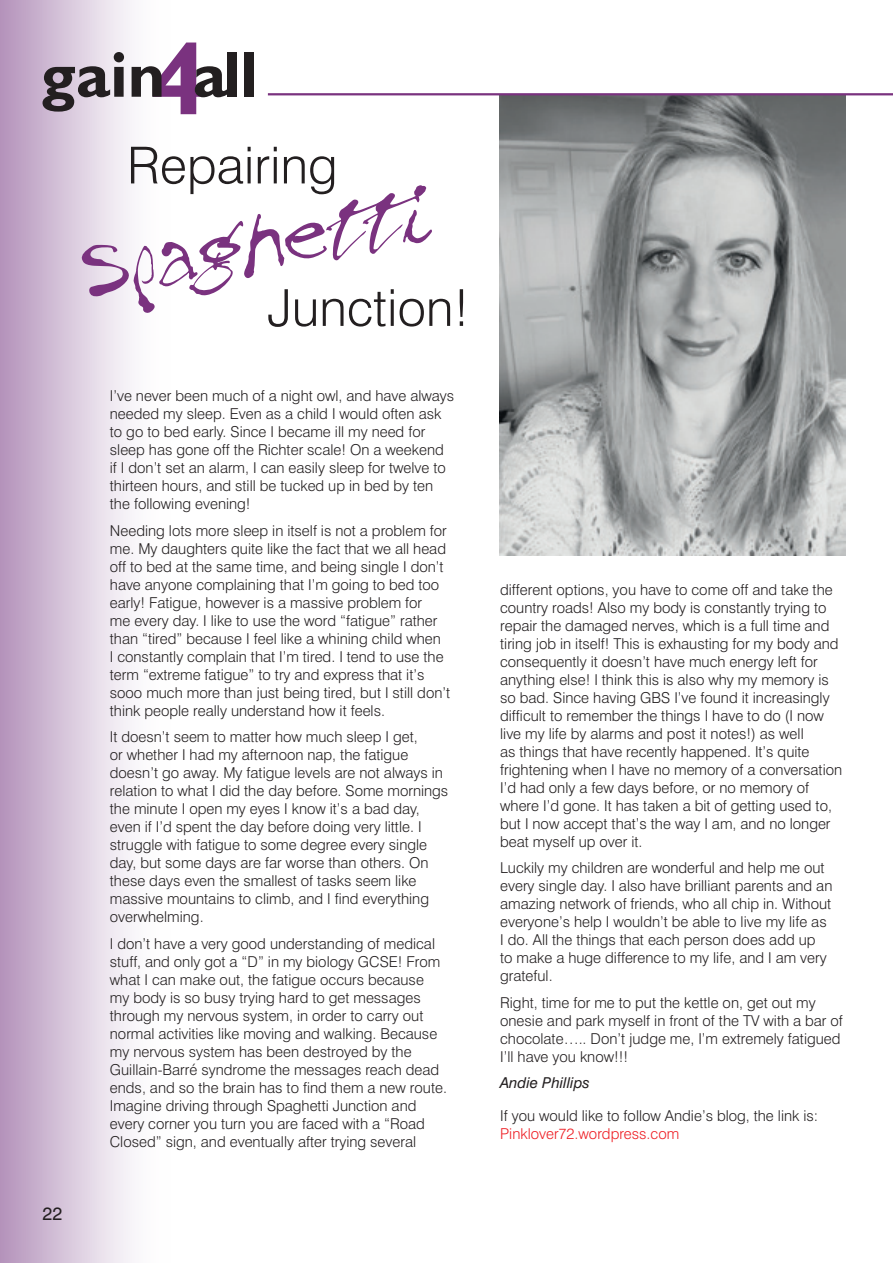
<style>
.page{position:relative;width:893px;height:1263px;background:#fff}
.page>*{position:absolute;margin:0;border:0;box-sizing:border-box;transform-origin:0 0}
.t1{font:78px "Treefrog";color:#7a327f}
.t2{font:300 51px "Swiss 721 BT";color:#231f20}
.t3{font:18px "Swiss 721 BT";color:#231f20}
.t4{font:300 15px/18px "Swiss 721 BT";color:#231f20}
.t5{font:300 15px "Swiss 721 BT";color:#ee1d23}
.t6{font:italic 15px "Swiss 721 BT";color:#231f20}
</style>
<div class="page">
<div style="left:0;top:0;width:170px;height:1263px;background:linear-gradient(to right,#b797bd,#fff)"></div>
<img style="left:500px;top:95px;width:345px;height:460px">
<svg style="left:43px;top:52px;width:81px;height:60px;background:#978e98"></svg>
<div style="left:227px;top:53px;width:10px;height:44px;background:#231f20"></div>
<div style="left:245px;top:53px;width:9px;height:44px;background:#231f20"></div>
<svg style="left:132px;top:43px;width:95px;height:71px"></svg>
<hr style="left:268px;top:93px;width:625px;height:2px;background:#7a327f">
<h2 class="t2" style="left:127px;top:134px;width:212px">Repairing</h2>
<h1 class="t1" style="left:77px;top:237px;width:351px;rotate:-10deg">Spaghetti</h1>
<h2 class="t2" style="left:267px;top:277px;width:204px">Junction!</h2>
<p class="t3" style="left:43px;top:1203px;width:21px">22</p>
<p class="t4" style="left:110px;top:387px;width:346px">I’ve never been much of a night owl, and have always needed my sleep. Even as a child I would often ask to go to bed early. Since I became ill my need for sleep has gone off the Richter scale! On a weekend if I don’t set an alarm, I can easily sleep for twelve to thirteen hours, and still be tucked up in bed by ten the following evening!</p>
<p class="t4" style="left:110px;top:521px;width:342px">Needing lots more sleep in itself is not a problem for me. My daughters quite like the fact that we all head off to bed at the same time, and being single I don’t have anyone complaining that I’m going to bed too early! Fatigue, however is a massive problem for<br>me every day. I like to use the word “fatigue” rather than “tired” because I feel like a whining child when<br>I constantly complain that I’m tired. I tend to use the term “extreme fatigue” to try and express that it’s sooo much more than just being tired, but I still don’t think people really understand how it feels.</p>
<p class="t4" style="left:110px;top:728px;width:340px">It doesn’t seem to matter how much sleep I get,<br>or whether I had my afternoon nap, the fatigue doesn’t go away. My fatigue levels are not always in relation to what I did the day before. Some mornings the minute I open my eyes I know it’s a bad day, even if I’d spent the day before doing very little. I struggle with fatigue to some degree every single day, but some days are far worse than others. On these days even the smallest of tasks seem like massive mountains to climb, and I find everything overwhelming.</p>
<p class="t4" style="left:110px;top:934px;width:339px">I don’t have a very good understanding of medical stuff, and only got a “D” in my biology GCSE! From what I can make out, the fatigue occurs because my body is so busy trying hard to get messages through my nervous system, in order to carry out normal activities like moving and walking. Because my nervous system has been destroyed by the Guillain-Barré syndrome the messages reach dead ends, and so the brain has to find them a new route.<br>Imagine driving through Spaghetti Junction and every corner you turn you are faced with a “Road Closed” sign, and eventually after trying several</p>
<p class="t4" style="left:500px;top:580px;width:343px">different options, you have to come off and take the country roads! Also my body is constantly trying to repair the damaged nerves, which is a full time and tiring job in itself! This is exhausting for my body and consequently it doesn’t have much energy left for anything else! I think this is also why my memory is so bad. Since having GBS I’ve found it increasingly difficult to remember the things I have to do (I now live my life by alarms and post it notes!) as well<br>as things that have recently happened. It’s quite frightening when I have no memory of a conversation I’d had only a few days before, or no memory of where I’d gone. It has taken a bit of getting used to, but I now accept that’s the way I am, and no longer beat myself up over it.</p>
<p class="t4" style="left:500px;top:859px;width:334px">Luckily my children are wonderful and help me out every single day. I also have brilliant parents and an amazing network of friends, who all chip in. Without everyone’s help I wouldn’t be able to live my life as I do. All the things that each person does add up<br>to make a huge difference to my life, and I am very grateful.</p>
<p class="t4" style="left:500px;top:993px;width:344px">Right, time for me to put the kettle on, get out my onesie and park myself in front of the TV with a bar of chocolate….. Don’t judge me, I’m extremely fatigued I’ll have you know!!!</p>
<p class="t6" style="left:500px;top:1074px;width:91px">Andie Phillips</p>
<p class="t4" style="left:500px;top:1107px;width:320px">If you would like to follow Andie’s blog, the link is:</p>
<p class="t5" style="left:500px;top:1125px;width:181px">Pinklover72.wordpress.com</p>
</div>
